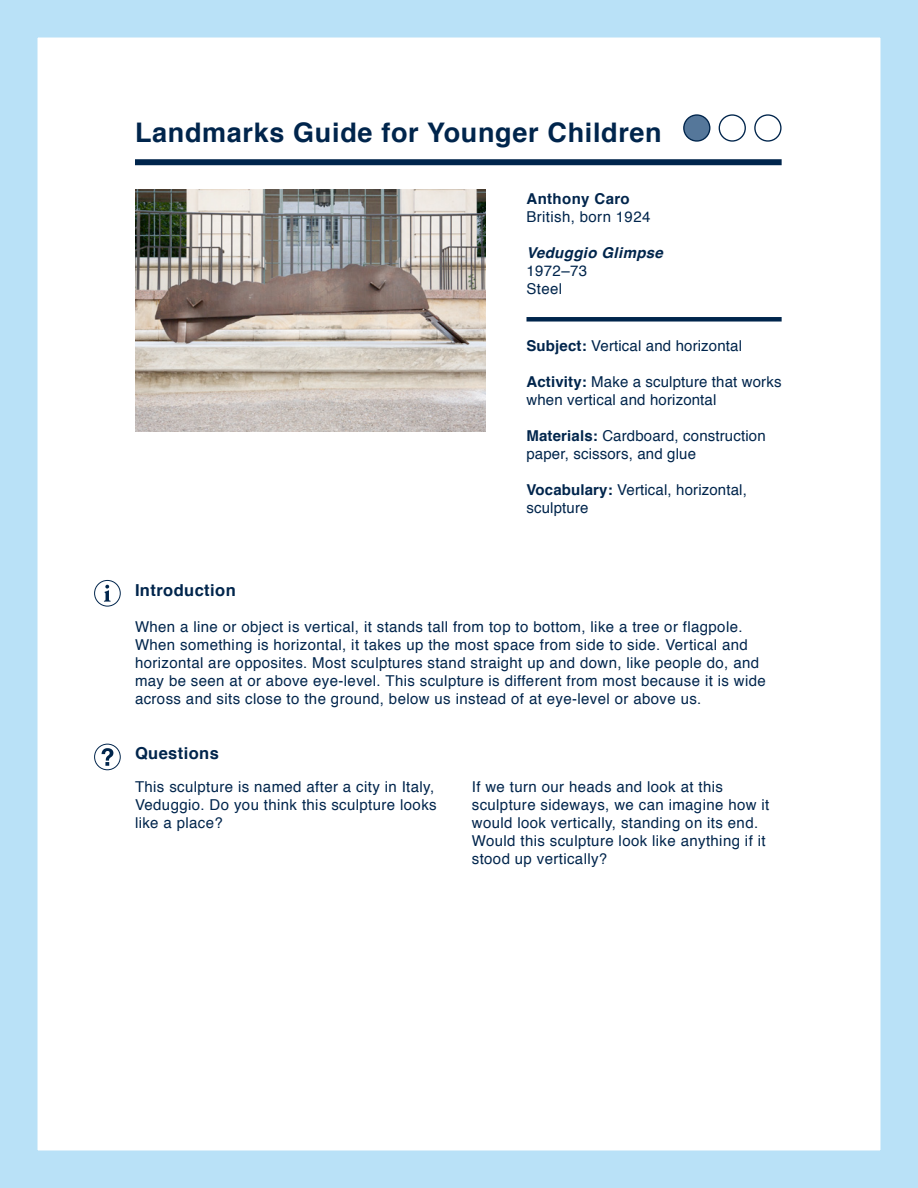
<style>
.page{position:relative;width:918px;height:1188px;background:#fff}
.page>*{position:absolute;margin:0;border:0;box-sizing:border-box;transform-origin:0 0}
.t1{font:700 27px "Helvetica";letter-spacing:.025em;color:#00254c}
.Paragraph_Style_1{font:700 16.5px "Helvetica";letter-spacing:.025em;color:#00254c}
.Paragraph_Style_1-2{font:15px/18px "Helvetica";letter-spacing:.025em;color:#00254c}
.Paragraph_Style_1-3{font:italic 700 15px "Helvetica";letter-spacing:.025em;color:#00254c}
.Paragraph_Style_1-4{font:700 15px "Helvetica";letter-spacing:.025em;color:#00254c}
.s1{font-weight:700}
</style>
<div class="page">
<div style="left:0;top:0;width:918px;height:1188px;border:38px solid #b9e1f7"></div>
<div style="left:94px;top:580px;width:26px;height:26px;border:1px solid #00254c;border-radius:50%"></div>
<svg style="left:104px;top:585px;width:7px;height:17px"></svg>
<div style="left:94px;top:744px;width:26px;height:26px;border:1px solid #00254c;border-radius:50%"></div>
<svg style="left:102px;top:748px;width:11px;height:18px"></svg>
<div style="left:684px;top:115px;width:26px;height:26px;background:#55779a;border-radius:50%"></div>
<div style="left:683px;top:114px;width:27px;height:28px;border:1px solid #00254c;border-radius:50%"></div>
<div style="left:719px;top:114px;width:27px;height:28px;border:1px solid #00254c;border-radius:50%"></div>
<div style="left:754px;top:114px;width:28px;height:28px;border:1px solid #00254c;border-radius:50%"></div>
<div style="left:526px;top:317px;width:256px;height:5px;background:#00254c"></div>
<div style="left:135px;top:159px;width:647px;height:6px;background:#00254c"></div>
<img style="left:135px;top:189px;width:351px;height:243px">
<p class="t1" style="left:135px;top:110px;width:528px">Landmarks Guide for Younger Children</p>
<p class="Paragraph_Style_1-4" style="left:526px;top:186px;width:105px">Anthony Caro</p>
<p class="Paragraph_Style_1-2" style="left:526px;top:208px;width:125px">British, born 1924</p>
<p class="Paragraph_Style_1-3" style="left:526px;top:240px;width:138px">Veduggio Glimpse</p>
<p class="Paragraph_Style_1-2" style="left:526px;top:262px;width:62px">1972–73</p>
<p class="Paragraph_Style_1-2" style="left:526px;top:280px;width:37px">Steel</p>
<p class="Paragraph_Style_1-2" style="left:526px;top:338px;width:217px"><span class="s1">Subject:</span> Vertical and horizontal</p>
<p class="Paragraph_Style_1-2" style="left:526px;top:374px;width:257px"><span class="s1">Activity:</span> Make a sculpture that works when vertical and horizontal</p>
<p class="Paragraph_Style_1-2" style="left:526px;top:428px;width:241px"><span class="s1">Materials:</span> Cardboard, construction paper, scissors, and glue</p>
<p class="Paragraph_Style_1-2" style="left:526px;top:482px;width:222px"><span class="s1">Vocabulary:</span> Vertical, horizontal, sculpture</p>
<p class="Paragraph_Style_1" style="left:135px;top:576px;width:102px">Introduction</p>
<p class="Paragraph_Style_1-2" style="left:135px;top:618px;width:632px">When a line or object is vertical, it stands tall from top to bottom, like a tree or flagpole.<br>When something is horizontal, it takes up the most space from side to side. Vertical and horizontal are opposites. Most sculptures stand straight up and down, like people do, and may be seen at or above eye-level. This sculpture is different from most because it is wide across and sits close to the ground, below us instead of at eye-level or above us.</p>
<p class="Paragraph_Style_1" style="left:135px;top:740px;width:85px">Questions</p>
<p class="Paragraph_Style_1-2" style="left:135px;top:778px;width:303px">This sculpture is named after a city in Italy,<br>Veduggio. Do you think this sculpture looks like a place?</p>
<p class="Paragraph_Style_1-2" style="left:472px;top:778px;width:299px">If we turn our heads and look at this sculpture sideways, we can imagine how it would look vertically, standing on its end.<br>Would this sculpture look like anything if it stood up vertically?</p>
</div>
